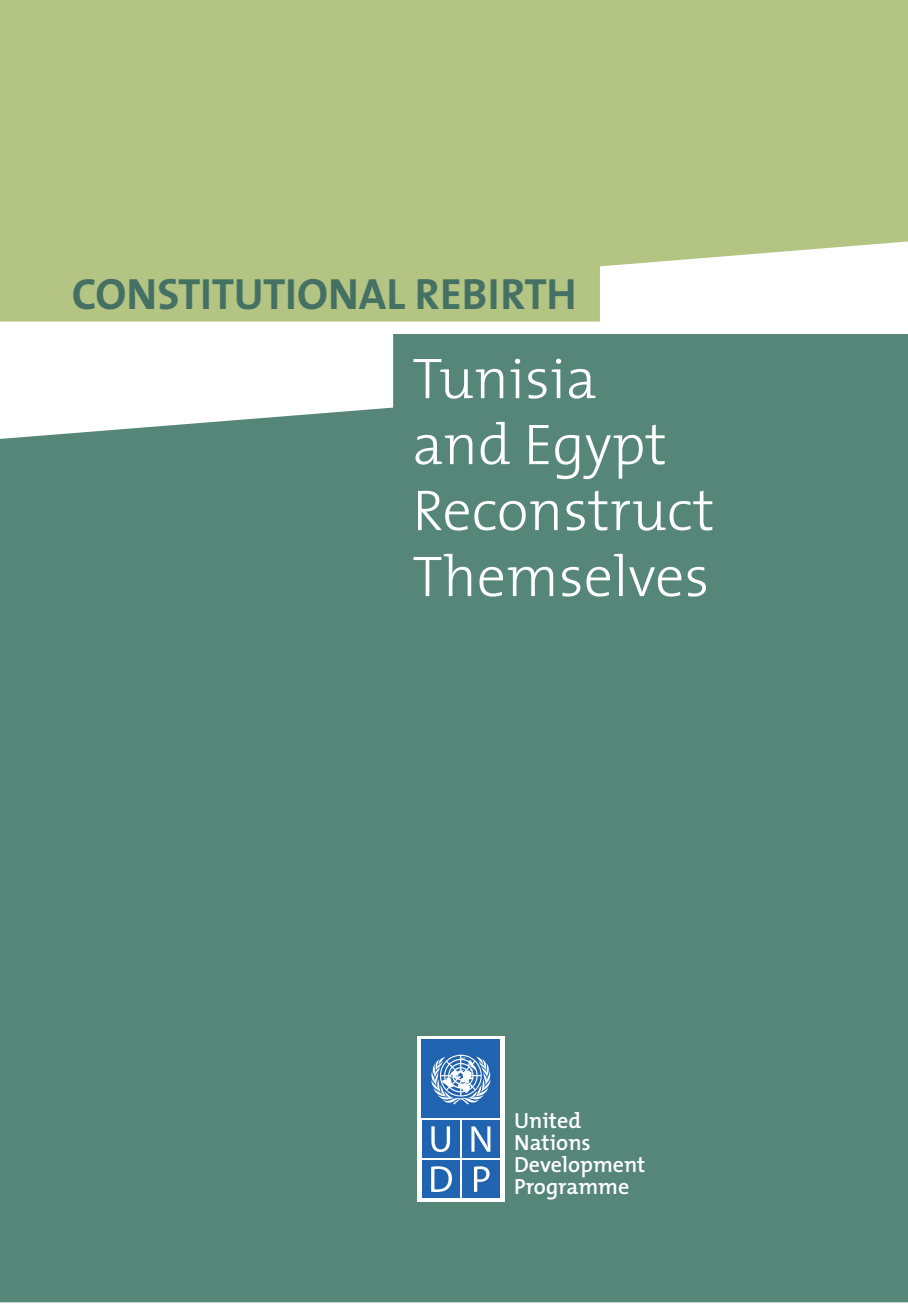
<style>
.page{position:relative;width:908px;height:1304px;background:#fff}
.page>*{position:absolute;margin:0;border:0;box-sizing:border-box;transform-origin:0 0}
.t1{font:300 58px/66px "The Mix";color:#fff}
.t2{font:700 44px "The Sans";color:#457064}
.t3{font:600 22px "The Mix";color:#fff}
</style>
<div class="page">
<svg style="left:0;top:0;width:907px;height:322px;background:#b8c88b"></svg>
<div style="left:0;top:334px;width:907px;height:968px;background:#568678"></div>
<div style="left:416px;top:1036px;width:88px;height:166px;background:#fff"></div>
<div style="left:421px;top:1120px;width:38px;height:38px;background:#2064b1"></div>
<svg style="left:431px;top:1126px;width:19px;height:26px"></svg>
<div style="left:462px;top:1120px;width:37px;height:38px;background:#2064b1"></div>
<svg style="left:471px;top:1126px;width:19px;height:26px"></svg>
<div style="left:462px;top:1160px;width:37px;height:38px;background:#2064b1"></div>
<svg style="left:474px;top:1166px;width:15px;height:26px"></svg>
<div style="left:421px;top:1160px;width:38px;height:38px;background:#2064b1"></div>
<svg style="left:431px;top:1166px;width:21px;height:26px"></svg>
<div style="left:421px;top:1040px;width:78px;height:78px;background:#2064b1"></div>
<svg style="left:431px;top:1055px;width:59px;height:50px"></svg>
<p class="t2" style="left:72px;top:257px;width:506px">CONSTITUTIONAL REBIRTH</p>
<p class="t1" style="left:412px;top:344px;width:303px">Tunisia<br>and Egypt<br>Reconstruct<br>Themselves</p>
<p class="t3" style="left:514px;top:1103px;width:68px">United</p>
<p class="t3" style="left:514px;top:1125px;width:78px">Nations</p>
<p class="t3" style="left:514px;top:1147px;width:133px">Development</p>
<p class="t3" style="left:514px;top:1169px;width:117px">Programme</p>
</div>
